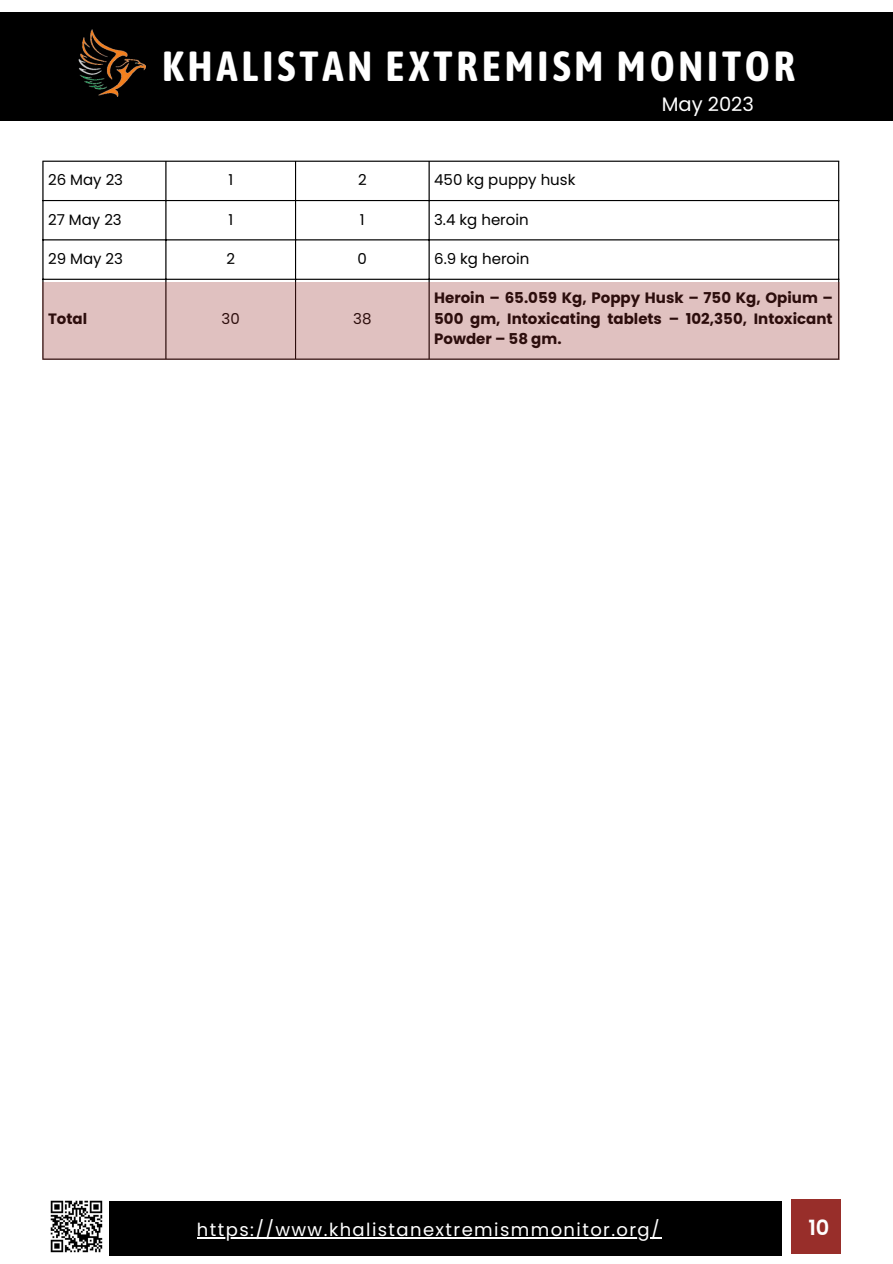
<style>
.page{position:relative;width:893px;height:1264px;background:#fff}
.page>*{position:absolute;margin:0;border:0;box-sizing:border-box;transform-origin:0 0}
.t1{font:700 42px "Asap Condensed";letter-spacing:.09em;color:#fff}
.t2{font:600 21px "Poppins";color:#fff}
.t3{font:19.5px "Poppins";color:#fff}
.t4{font:18px "Poppins";letter-spacing:.08em;color:#fff}
.t5{font:700 15px/20.2px "Poppins";color:#000;text-align:justify}
.t6{font:15px "Poppins";color:#000}
</style>
<div class="page">
<div style="left:0;top:12px;width:892px;height:109px;background:#000"></div>
<img style="left:78px;top:29px;width:67px;height:68px">
<div style="left:109px;top:1201px;width:672px;height:54px;background:#000"></div>
<hr style="left:197px;top:1237px;width:464px;height:1px;background:#fff">
<div style="left:791px;top:1199px;width:49px;height:54px;background:#982e2a"></div>
<img style="left:50px;top:1200px;width:53px;height:53px">
<hr style="left:42px;top:162px;width:2px;height:196px;background:#000">
<hr style="left:165px;top:162px;width:1px;height:196px;background:#000">
<hr style="left:295px;top:162px;width:1px;height:196px;background:#000">
<hr style="left:428px;top:162px;width:1px;height:196px;background:#000">
<hr style="left:838px;top:162px;width:1px;height:196px;background:#000">
<hr style="left:42px;top:161px;width:797px;height:1px;background:#000">
<hr style="left:42px;top:200px;width:797px;height:1px;background:#000">
<hr style="left:42px;top:239px;width:797px;height:1px;background:#000">
<hr style="left:42px;top:279px;width:797px;height:1px;background:#000">
<hr style="left:42px;top:358px;width:797px;height:2px;background:#000">
<div style="left:42px;top:282px;width:797px;height:77px;background:#e0c1c0"></div>
<p class="t1" style="left:162px;top:42px;width:634px">KHALISTAN EXTREMISM MONITOR</p>
<p class="t3" style="left:661px;top:90px;width:94px">May 2023</p>
<p class="t6" style="left:48px;top:170px;width:77px">26 May 23</p>
<p class="t6" style="left:228px;top:170px;width:6px">1</p>
<p class="t6" style="left:358px;top:170px;width:10px">2</p>
<p class="t6" style="left:434px;top:170px;width:143px">450 kg puppy husk</p>
<p class="t6" style="left:48px;top:209px;width:75px">27 May 23</p>
<p class="t6" style="left:228px;top:209px;width:6px">1</p>
<p class="t6" style="left:360px;top:209px;width:6px">1</p>
<p class="t6" style="left:434px;top:209px;width:96px">3.4 kg heroin</p>
<p class="t6" style="left:48px;top:248px;width:76px">29 May 23</p>
<p class="t6" style="left:226px;top:248px;width:10px">2</p>
<p class="t6" style="left:357px;top:248px;width:11px">0</p>
<p class="t6" style="left:434px;top:248px;width:97px">6.9 kg heroin</p>
<p class="t5" style="left:48px;top:308px;width:41px">Total</p>
<p class="t6" style="left:221px;top:308px;width:20px">30</p>
<p class="t6" style="left:353px;top:308px;width:20px">38</p>
<p class="t5" style="left:434px;top:288px;width:400px">Heroin – 65.059 Kg, Poppy Husk – 750 Kg, Opium – 500 gm, Intoxicating tablets – 102,350, Intoxicant Powder – 58 gm.</p>
<p class="t4" style="left:197px;top:1217px;width:464px">https://www.khalistanextremismmonitor.org/</p>
<p class="t2" style="left:808px;top:1212px;width:23px">10</p>
</div>
